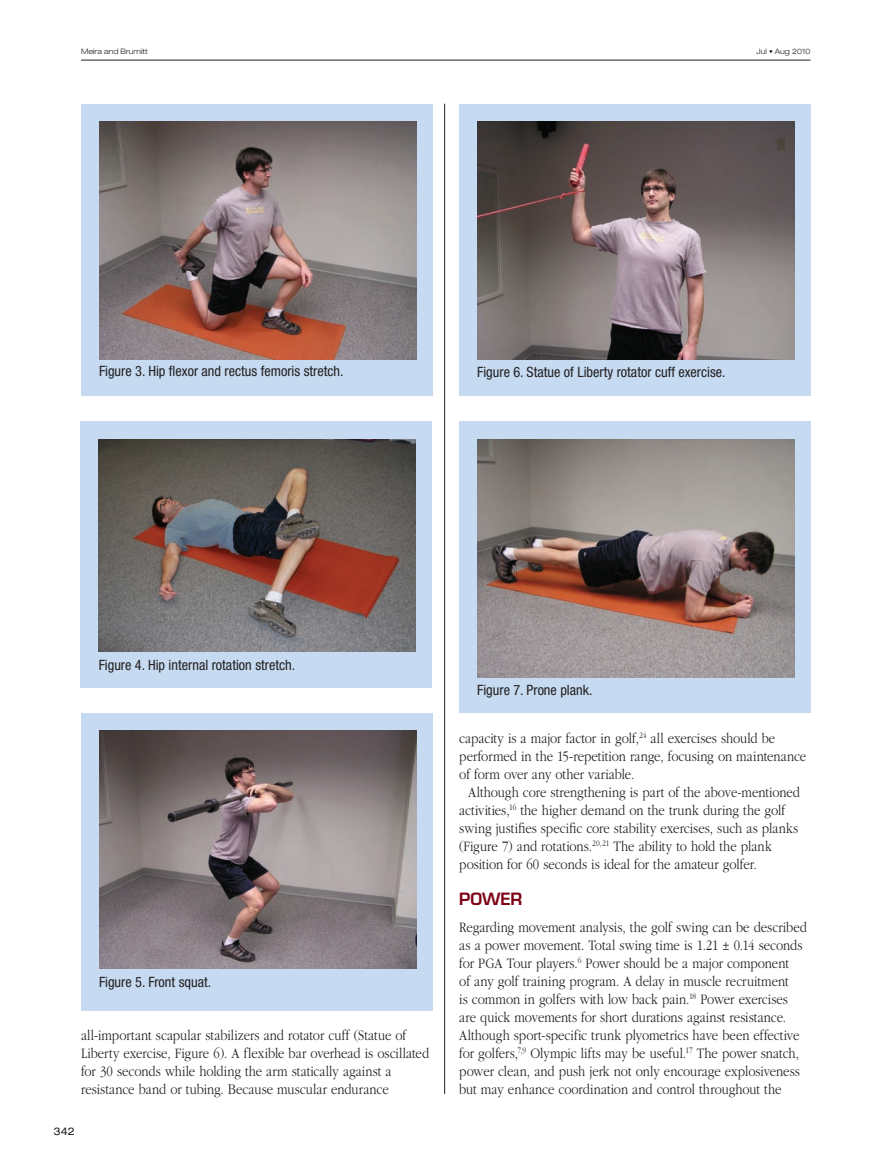
<style>
.page{position:relative;width:878px;height:1175px;background:#fff}
.page>*{position:absolute;margin:0;border:0;box-sizing:border-box;transform-origin:0 0}
.t1{font:600 16.5px "Eurostile";letter-spacing:-.005em;color:#7d0216}
.t2{font:300 15px/18px "Garamond";color:#231f20;scale:.85 1}
.t3{font:condensed 14.25px "Helvetica Neue";color:#231f20}
.t4{font:expanded 10.5px "Helvetica Neue";color:#231f20}
.t5{font:300 expanded 7.5px "Helvetica Neue";color:#231f20}
</style>
<div class="page">
<hr style="left:444px;top:104px;width:1px;height:990px;background:#231f20">
<hr style="left:81px;top:60px;width:729px;height:1px;background:#231f20">
<div style="left:81px;top:713px;width:351px;height:297px;background:#c6dbf1"></div>
<img style="left:99px;top:731px;width:317px;height:237px">
<div style="left:459px;top:104px;width:351px;height:291px;background:#c6dbf1"></div>
<img style="left:477px;top:122px;width:317px;height:237px">
<div style="left:459px;top:421px;width:351px;height:292px;background:#c6dbf1"></div>
<img style="left:477px;top:439px;width:317px;height:238px">
<div style="left:81px;top:421px;width:351px;height:266px;background:#c6dbf1"></div>
<img style="left:99px;top:439px;width:317px;height:212px">
<div style="left:81px;top:104px;width:351px;height:291px;background:#c6dbf1"></div>
<img style="left:99px;top:122px;width:317px;height:237px">
<p class="t5" style="left:81px;top:47px;width:68px">Meira and Brumitt</p>
<p class="t5" style="left:756px;top:47px;width:55px">Jul • Aug 2010</p>
<p class="t3" style="left:99px;top:362px;width:246px">Figure 3. Hip flexor and rectus femoris stretch.</p>
<p class="t3" style="left:477px;top:364px;width:250px">Figure 6. Statue of Liberty rotator cuff exercise.</p>
<p class="t3" style="left:99px;top:656px;width:198px">Figure 4. Hip internal rotation stretch.</p>
<p class="t3" style="left:99px;top:973px;width:114px">Figure 5. Front squat.</p>
<p class="t2" style="left:81px;top:1026px;width:411px">all-important scapular stabilizers and rotator cuff (Statue of Liberty exercise, Figure 6). A flexible bar overhead is oscillated for 30 seconds while holding the arm statically against a resistance band or tubing. Because muscular endurance</p>
<p class="t4" style="left:54px;top:1124px;width:23px">342</p>
<p class="t3" style="left:477px;top:682px;width:117px">Figure 7. Prone plank.</p>
<p class="t2" style="left:459px;top:730px;width:410px">capacity is a major factor in golf,<sup>24</sup> all exercises should be performed in the 15-repetition range, focusing on maintenance of form over any other variable.</p>
<p class="t2" style="left:459px;top:784px;width:402px;text-indent:9px">Although core strengthening is part of the above-mentioned activities,<sup>16</sup> the higher demand on the trunk during the golf swing justifies specific core stability exercises, such as planks (Figure 7) and rotations.<sup>20,21</sup> The ability to hold the plank position for 60 seconds is ideal for the amateur golfer.</p>
<p class="t1" style="left:459px;top:889px;width:65px">POWER</p>
<p class="t2" style="left:459px;top:919px;width:410px">Regarding movement analysis, the golf swing can be described as a power movement. Total swing time is 1.21 ± 0.14 seconds for PGA Tour players.<sup>6</sup> Power should be a major component<br>of any golf training program. A delay in muscle recruitment<br>is common in golfers with low back pain.<sup>18</sup> Power exercises are quick movements for short durations against resistance.<br>Although sport-specific trunk plyometrics have been effective for golfers,<sup>7,9</sup> Olympic lifts may be useful.<sup>17</sup> The power snatch, power clean, and push jerk not only encourage explosiveness but may enhance coordination and control throughout the</p>
</div>
